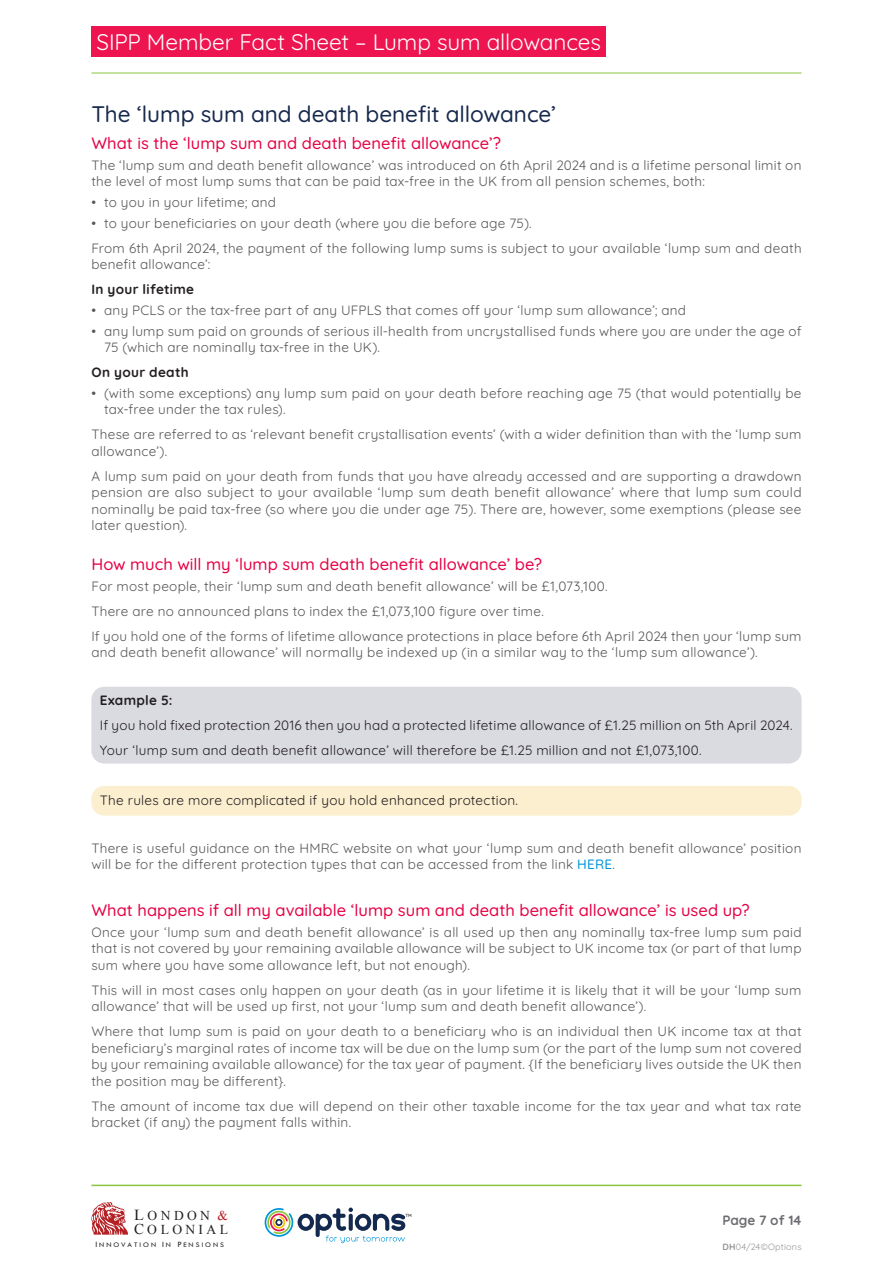
<style>
.page{position:relative;width:893px;height:1263px;background:#fff}
.page>*{position:absolute;margin:0;border:0;box-sizing:border-box;transform-origin:0 0}
.t1{font:22.5px "Quicksand";letter-spacing:-.005em;color:#fff}
.Options_-_Header__15{font:500 22.5px "Quicksand";color:#17294c}
.Options_-_Sub_Header{font:500 16.5px "Quicksand";letter-spacing:.005em;color:#e50045}
.t2{font:13.65px "Times New Roman";letter-spacing:.245em;color:#231f20}
.Options_-_Main_Text{font:13.5px/16.5px "Quicksand";letter-spacing:.02em;color:#57585a}
.Options_-_Main_Text-2{font:13.5px "Quicksand";letter-spacing:.02em;color:#231f20}
.Options_-_Main_Text-3{font:700 13.5px "Quicksand";letter-spacing:.025em;color:#231f20}
.t3{font:700 13.5px "Quicksand";color:#6c6d70}
.t4{font:13.5px "Times New Roman";letter-spacing:.25em;color:#231f20}
.t5{font:9px "Quicksand";letter-spacing:.025em;color:#939598}
.t6{font:7.2px "Tw Cen";letter-spacing:.26em;color:#231f20;scale:1.05 1}
.t7{font:500 4.5px "Quicksand";color:#231f20}
.s1{font-weight:500;color:#0095d9}
.s2{font-size:15.3px}
.s3{color:#b61f27}
.s4{font-size:15px}
.s5{font-size:8.4px}
.s6{font-weight:700}
</style>
<div class="page">
<hr style="left:91px;top:73px;width:710px;height:1px;background:#8bc63e">
<div style="left:91px;top:26px;width:515px;height:31px;background:#ed144f"></div>
<hr style="left:91px;top:1184px;width:710px;height:2px;background:#8bc63e">
<svg style="left:265px;top:1207px;width:140px;height:36px"></svg>
<div style="left:275px;top:1219px;width:7px;height:7px;border:2px solid #13294f;border-radius:50%"></div>
<svg style="left:91px;top:1202px;width:37px;height:32px"></svg>
<div style="left:91px;top:687px;width:710px;height:76px;background:#dadae1;border-radius:13px"></div>
<div style="left:91px;top:786px;width:710px;height:30px;background:#fbefd0;border-radius:13px"></div>
<h1 class="t1" style="left:97px;top:24px;width:506px">SIPP Member Fact Sheet – Lump sum allowances</h1>
<p class="Options_-_Header__15" style="left:91px;top:97px;width:466px">The ‘lump sum and death benefit allowance’</p>
<p class="Options_-_Sub_Header" style="left:91px;top:130px;width:411px">What is the ‘lump sum and death benefit allowance’?</p>
<p class="Options_-_Main_Text" style="left:91px;top:155px;width:712px">The ‘lump sum and death benefit allowance’ was introduced on 6th April 2024 and is a lifetime personal limit on the level of most lump sums that can be paid tax-free in the UK from all pension schemes, both:</p>
<p class="Options_-_Main_Text" style="left:91px;top:192px;width:186px">• to you in your lifetime; and</p>
<p class="Options_-_Main_Text" style="left:91px;top:213px;width:442px">• to your beneficiaries on your death (where you die before age 75).</p>
<p class="Options_-_Main_Text" style="left:91px;top:238px;width:712px">From 6th April 2024, the payment of the following lump sums is subject to your available ‘lump sum and death benefit allowance’:</p>
<p class="Options_-_Main_Text-3" style="left:91px;top:279px;width:104px">In your lifetime</p>
<p class="Options_-_Main_Text" style="left:91px;top:300px;width:596px">• any PCLS or the tax-free part of any UFPLS that comes off your ‘lump sum allowance’; and</p>
<p class="Options_-_Main_Text" style="left:104px;top:321px;width:699px;text-indent:-13px">• any lump sum paid on grounds of serious ill-health from uncrystallised funds where you are under the age of<br>75 (which are nominally tax-free in the UK).</p>
<p class="Options_-_Main_Text-3" style="left:91px;top:362px;width:99px">On your death</p>
<p class="Options_-_Main_Text" style="left:104px;top:384px;width:699px;text-indent:-13px">• (with some exceptions) any lump sum paid on your death before reaching age 75 (that would potentially be tax-free under the tax rules).</p>
<p class="Options_-_Main_Text" style="left:91px;top:425px;width:712px">These are referred to as ‘relevant benefit crystallisation events’ (with a wider definition than with the ‘lump sum allowance’).</p>
<p class="Options_-_Main_Text" style="left:91px;top:467px;width:712px;text-align:justify">A lump sum paid on your death from funds that you have already accessed and are supporting a drawdown pension are also subject to your available ‘lump sum death benefit allowance’ where that lump sum could nominally be paid tax-free (so where you die under age 75). There are, however, some exemptions (please see later question).</p>
<p class="Options_-_Sub_Header" style="left:91px;top:551px;width:452px">How much will my ‘lump sum death benefit allowance’ be?</p>
<p class="Options_-_Main_Text" style="left:91px;top:576px;width:518px">For most people, their ‘lump sum and death benefit allowance’ will be £1,073,100.</p>
<p class="Options_-_Main_Text" style="left:91px;top:601px;width:454px">There are no announced plans to index the £1,073,100 figure over time.</p>
<p class="Options_-_Main_Text" style="left:91px;top:626px;width:712px">If you hold one of the forms of lifetime allowance protections in place before 6th April 2024 then your ‘lump sum and death benefit allowance’ will normally be indexed up (in a similar way to the ‘lump sum allowance’).</p>
<p class="Options_-_Main_Text-3" style="left:100px;top:690px;width:74px">Example 5:</p>
<p class="Options_-_Main_Text-2" style="left:100px;top:715px;width:694px">If you hold fixed protection 2016 then you had a protected lifetime allowance of £1.25 million on 5th April 2024.</p>
<p class="Options_-_Main_Text-2" style="left:100px;top:740px;width:603px">Your ‘lump sum and death benefit allowance’ will therefore be £1.25 million and not £1,073,100.</p>
<p class="Options_-_Main_Text-2" style="left:100px;top:790px;width:420px">The rules are more complicated if you hold enhanced protection.</p>
<p class="Options_-_Main_Text" style="left:91px;top:838px;width:712px">There is useful guidance on the HMRC website on what your ‘lump sum and death benefit allowance’ position will be for the different protection types that can be accessed from the link <span class="s1">HERE</span>.</p>
<p class="Options_-_Sub_Header" style="left:91px;top:897px;width:660px">What happens if all my available ‘lump sum and death benefit allowance’ is used up?</p>
<p class="Options_-_Main_Text" style="left:91px;top:922px;width:712px;text-align:justify">Once your ‘lump sum and death benefit allowance’ is all used up then any nominally tax-free lump sum paid that is not covered by your remaining available allowance will be subject to UK income tax (or part of that lump sum where you have some allowance left, but not enough).</p>
<p class="Options_-_Main_Text" style="left:91px;top:980px;width:712px">This will in most cases only happen on your death (as in your lifetime it is likely that it will be your ‘lump sum allowance’ that will be used up first, not your ‘lump sum and death benefit allowance’).</p>
<p class="Options_-_Main_Text" style="left:91px;top:1022px;width:712px;text-align:justify">Where that lump sum is paid on your death to a beneficiary who is an individual then UK income tax at that beneficiary’s marginal rates of income tax will be due on the lump sum (or the part of the lump sum not covered by your remaining available allowance) for the tax year of payment. {If the beneficiary lives outside the UK then the position may be different}.</p>
<p class="Options_-_Main_Text" style="left:91px;top:1096px;width:712px">The amount of income tax due will depend on their other taxable income for the tax year and what tax rate bracket (if any) the payment falls within.</p>
<p class="t4" style="left:134px;top:1206px;width:95px"><span class="s2">L</span>ONDON <span class="s3">&amp;</span></p>
<p class="t7" style="left:405px;top:1212px;width:8px">TM</p>
<p class="t2" style="left:134px;top:1220px;width:95px"><span class="s4">C</span>OLONIAL</p>
<p class="t6" style="left:95px;top:1240px;width:124px"><span class="s5">I</span>NNOVATION <span class="s5">I</span>N <span class="s5">P</span>ENSIONS</p>
<p class="t3" style="left:722px;top:1210px;width:81px">Page 7 of 14</p>
<p class="t5" style="left:722px;top:1239px;width:81px"><span class="s6">DH</span>04/24©Options</p>
</div>
